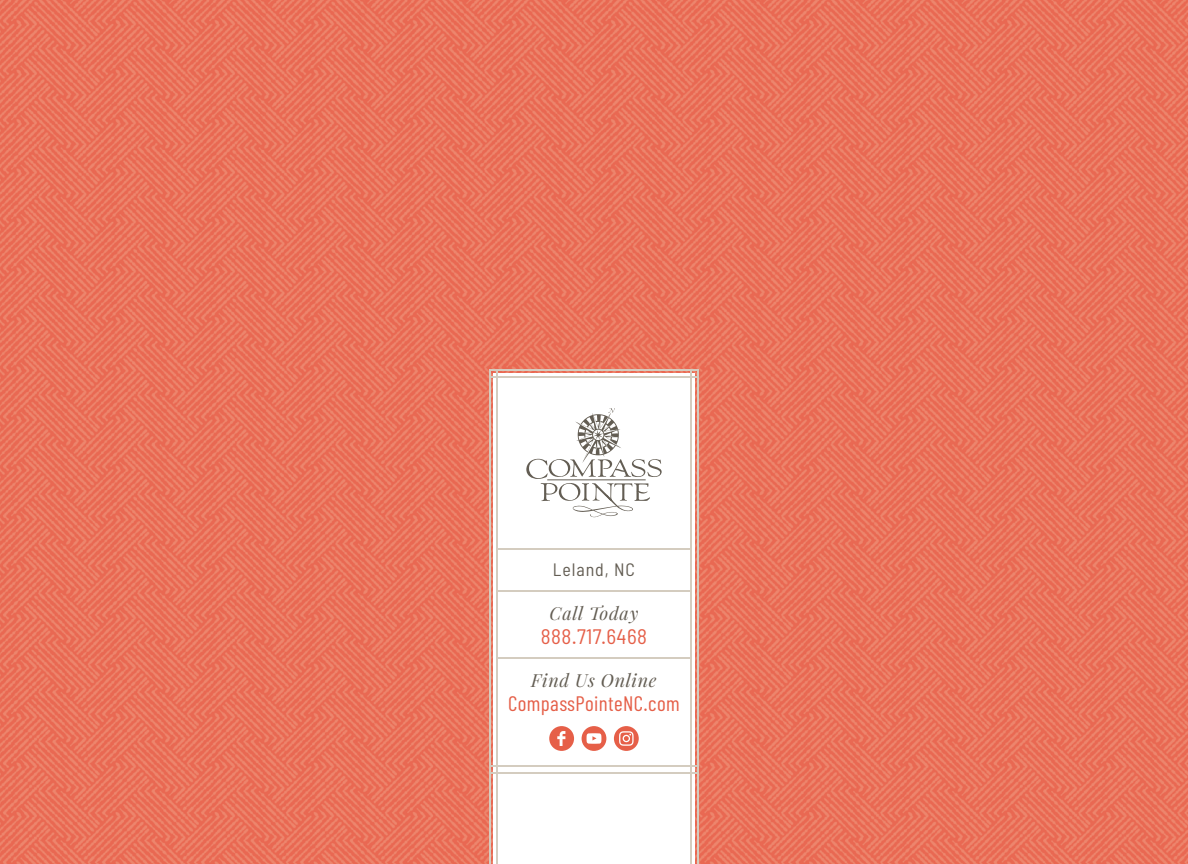
<style>
.page{position:relative;width:1188px;height:864px;background:#fff}
.page>*{position:absolute;margin:0;border:0;box-sizing:border-box;transform-origin:0 0}
.t1{font:21px "Barlow Condensed";letter-spacing:.02em;color:#e55f48}
.t2{font:semi-condensed 21px "Barlow";letter-spacing:.02em;color:#e55f48}
.t3{font:italic 18px "Playfair Display";letter-spacing:.04em;color:#635d53}
.t4{font:semi-condensed 18px "Barlow";letter-spacing:.05em;color:#635d53}
</style>
<div class="page">
<img style="left:0;top:0;width:1188px;height:864px">
<div style="left:493px;top:374px;width:202px;height:490px;background:#fff"></div>
<hr style="left:489px;top:369px;width:1px;height:495px;background:#d4ccbf">
<hr style="left:497px;top:370px;width:1px;height:494px;background:#d4ccbf">
<hr style="left:690px;top:369px;width:1px;height:495px;background:#d4ccbf">
<hr style="left:698px;top:369px;width:1px;height:495px;background:#d4ccbf">
<hr style="left:489px;top:377px;width:210px;height:1px;background:#d4ccbf">
<hr style="left:489px;top:369px;width:210px;height:2px;background:#d4ccbf">
<hr style="left:497px;top:590px;width:194px;height:2px;background:#d4ccbf">
<hr style="left:497px;top:548px;width:194px;height:2px;background:#d4ccbf">
<hr style="left:497px;top:658px;width:194px;height:1px;background:#d4ccbf">
<hr style="left:489px;top:773px;width:210px;height:1px;background:#d4ccbf">
<hr style="left:489px;top:765px;width:210px;height:2px;background:#d4ccbf">
<svg style="left:549px;top:726px;width:25px;height:25px"></svg>
<svg style="left:582px;top:726px;width:24px;height:25px"></svg>
<svg style="left:614px;top:726px;width:25px;height:25px"></svg>
<svg style="left:526px;top:408px;width:136px;height:109px"></svg>
<p class="t4" style="left:553px;top:559px;width:84px">Leland, NC</p>
<p class="t3" style="left:550px;top:601px;width:90px">Call Today</p>
<p class="t2" style="left:541px;top:623px;width:108px">888.717.6468</p>
<p class="t3" style="left:531px;top:669px;width:127px">Find Us Online</p>
<p class="t1" style="left:508px;top:691px;width:173px">CompassPointeNC.com</p>
</div>
